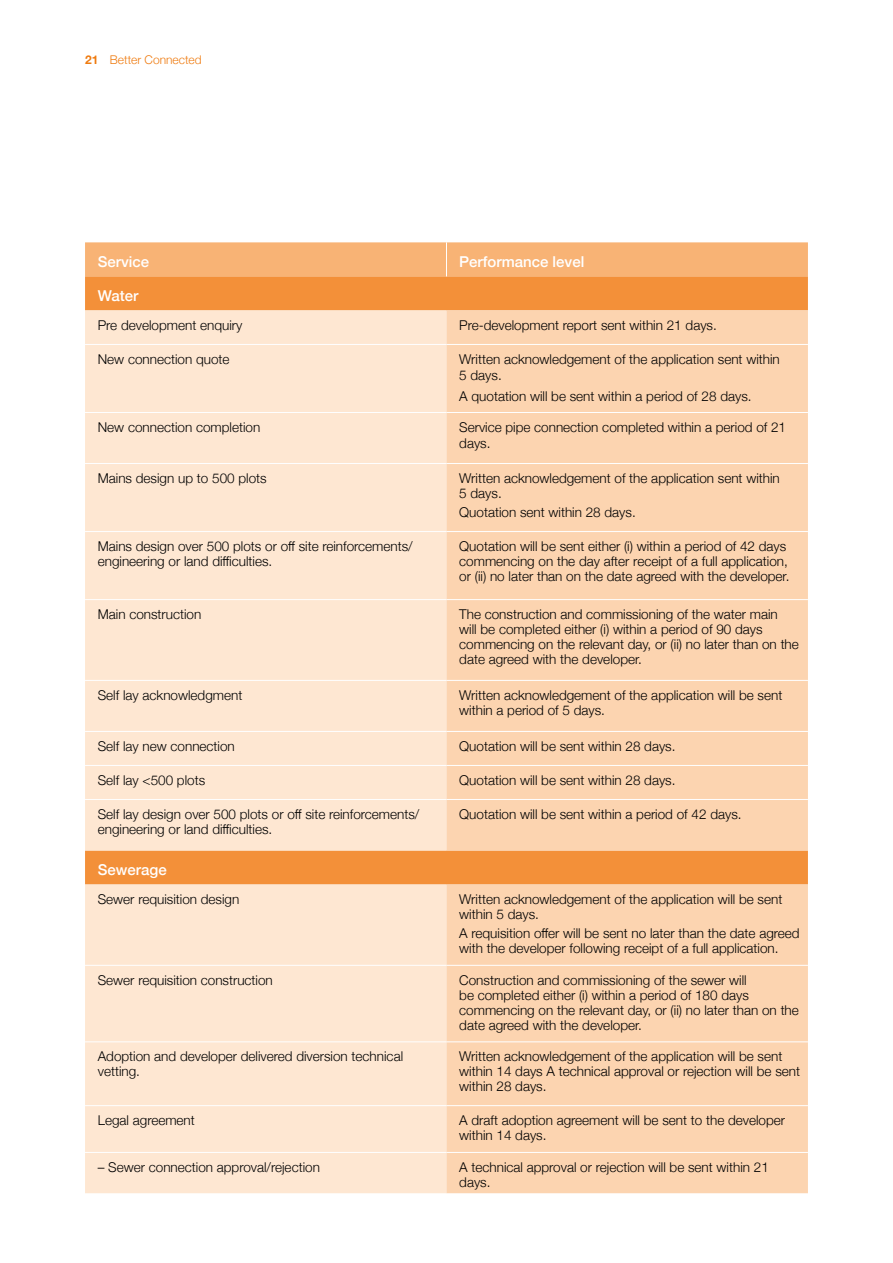
<style>
.page{position:relative;width:893px;height:1263px;background:#fff}
.page>*{position:absolute;margin:0;border:0;box-sizing:border-box;transform-origin:0 0}
.t1{font:500 15px "Helvetica Neue";color:#fff}
.t2{font:300 13.5px/15px "Helvetica Neue";color:#000}
.t3{font:300 12px "Helvetica Neue";color:#ef7b10}
.s1{font-weight:700}
</style>
<div class="page">
<div style="left:85px;top:242px;width:723px;height:34px;background:#f8b375"></div>
<div style="left:85px;top:276px;width:723px;height:34px;background:#f39039"></div>
<div style="left:85px;top:310px;width:361px;height:883px;background:#fee7d2"></div>
<div style="left:446px;top:310px;width:362px;height:883px;background:#fcd4b0"></div>
<hr style="left:446px;top:242px;width:1px;height:34px;background:#fff">
<hr style="left:85px;top:344px;width:361px;height:1px;background:#fff">
<hr style="left:446px;top:344px;width:362px;height:1px;background:#fff">
<hr style="left:85px;top:412px;width:361px;height:1px;background:#fff">
<hr style="left:446px;top:412px;width:362px;height:1px;background:#fff">
<hr style="left:85px;top:463px;width:361px;height:1px;background:#fff">
<hr style="left:446px;top:463px;width:362px;height:1px;background:#fff">
<hr style="left:85px;top:531px;width:361px;height:1px;background:#fff">
<hr style="left:446px;top:531px;width:362px;height:1px;background:#fff">
<hr style="left:85px;top:599px;width:361px;height:1px;background:#fff">
<hr style="left:446px;top:599px;width:362px;height:1px;background:#fff">
<hr style="left:85px;top:680px;width:361px;height:1px;background:#fff">
<hr style="left:446px;top:680px;width:362px;height:1px;background:#fff">
<hr style="left:85px;top:731px;width:361px;height:1px;background:#fff">
<hr style="left:446px;top:731px;width:362px;height:1px;background:#fff">
<hr style="left:85px;top:765px;width:361px;height:1px;background:#fff">
<hr style="left:446px;top:765px;width:362px;height:1px;background:#fff">
<hr style="left:85px;top:799px;width:361px;height:1px;background:#fff">
<hr style="left:446px;top:799px;width:362px;height:1px;background:#fff">
<hr style="left:85px;top:965px;width:361px;height:1px;background:#fff">
<hr style="left:446px;top:965px;width:362px;height:1px;background:#fff">
<hr style="left:85px;top:1041px;width:361px;height:1px;background:#fff">
<hr style="left:446px;top:1041px;width:362px;height:1px;background:#fff">
<hr style="left:85px;top:1105px;width:361px;height:1px;background:#fff">
<hr style="left:446px;top:1105px;width:362px;height:1px;background:#fff">
<hr style="left:85px;top:1152px;width:361px;height:1px;background:#fff">
<hr style="left:446px;top:1152px;width:362px;height:1px;background:#fff">
<p class="t3" style="left:85px;top:50px;width:118px"><span class="s1">21</span> Better Connected</p>
<p class="t1" style="left:98px;top:249px;width:53px">Service</p>
<p class="t1" style="left:459px;top:249px;width:127px">Performance level</p>
<p class="t1" style="left:98px;top:283px;width:42px">Water</p>
<p class="t2" style="left:98px;top:317px;width:146px">Pre development enquiry</p>
<p class="t2" style="left:459px;top:317px;width:259px">Pre-development report sent within 21 days.</p>
<p class="t2" style="left:98px;top:351px;width:133px">New connection quote</p>
<p class="t2" style="left:459px;top:350px;width:322px;line-height:16.2px">Written acknowledgement of the application sent within<br>5 days.</p>
<p class="t2" style="left:459px;top:387px;width:294px">A quotation will be sent within a period of 28 days.</p>
<p class="t2" style="left:98px;top:419px;width:164px">New connection completion</p>
<p class="t2" style="left:459px;top:418px;width:328px;line-height:16.2px">Service pipe connection completed within a period of 21 days.</p>
<p class="t2" style="left:98px;top:470px;width:170px">Mains design up to 500 plots</p>
<p class="t2" style="left:459px;top:470px;width:322px">Written acknowledgement of the application sent within<br>5 days.</p>
<p class="t2" style="left:459px;top:504px;width:178px">Quotation sent within 28 days.</p>
<p class="t2" style="left:98px;top:538px;width:316px">Mains design over 500 plots or off site reinforcements/ engineering or land difficulties.</p>
<p class="t2" style="left:459px;top:538px;width:332px">Quotation will be sent either (i) within a period of 42 days commencing on the day after receipt of a full application, or (ii) no later than on the date agreed with the developer.</p>
<p class="t2" style="left:98px;top:606px;width:105px">Main construction</p>
<p class="t2" style="left:459px;top:606px;width:341px">The construction and commissioning of the water main<br>will be completed either (i) within a period of 90 days commencing on the relevant day, or (ii) no later than on the date agreed with the developer.</p>
<p class="t2" style="left:98px;top:687px;width:146px">Self lay acknowledgment</p>
<p class="t2" style="left:459px;top:687px;width:325px">Written acknowledgement of the application will be sent within a period of 5 days.</p>
<p class="t2" style="left:98px;top:738px;width:139px">Self lay new connection</p>
<p class="t2" style="left:459px;top:738px;width:218px">Quotation will be sent within 28 days.</p>
<p class="t2" style="left:98px;top:772px;width:109px">Self lay &lt;500 plots</p>
<p class="t2" style="left:459px;top:772px;width:218px">Quotation will be sent within 28 days.</p>
<p class="t2" style="left:98px;top:806px;width:323px">Self lay design over 500 plots or off site reinforcements/ engineering or land difficulties.</p>
<p class="t2" style="left:459px;top:806px;width:284px">Quotation will be sent within a period of 42 days.</p>
<p class="t1" style="left:98px;top:857px;width:70px">Sewerage</p>
<p class="t2" style="left:98px;top:891px;width:143px">Sewer requisition design</p>
<p class="t2" style="left:459px;top:891px;width:325px">Written acknowledgement of the application will be sent within 5 days.</p>
<p class="t2" style="left:459px;top:925px;width:342px">A requisition offer will be sent no later than the date agreed with the developer following receipt of a full application.</p>
<p class="t2" style="left:98px;top:972px;width:177px">Sewer requisition construction</p>
<p class="t2" style="left:459px;top:972px;width:341px">Construction and commissioning of the sewer will<br>be completed either (i) within a period of 180 days commencing on the relevant day, or (ii) no later than on the date agreed with the developer.</p>
<p class="t2" style="left:98px;top:1048px;width:307px">Adoption and developer delivered diversion technical vetting.</p>
<p class="t2" style="left:459px;top:1048px;width:342px">Written acknowledgement of the application will be sent within 14 days A technical approval or rejection will be sent within 28 days.</p>
<p class="t2" style="left:98px;top:1112px;width:99px">Legal agreement</p>
<p class="t2" style="left:459px;top:1112px;width:327px">A draft adoption agreement will be sent to the developer within 14 days.</p>
<p class="t2" style="left:98px;top:1159px;width:224px">– Sewer connection approval/rejection</p>
<p class="t2" style="left:459px;top:1159px;width:311px">A technical approval or rejection will be sent within 21 days.</p>
</div>
